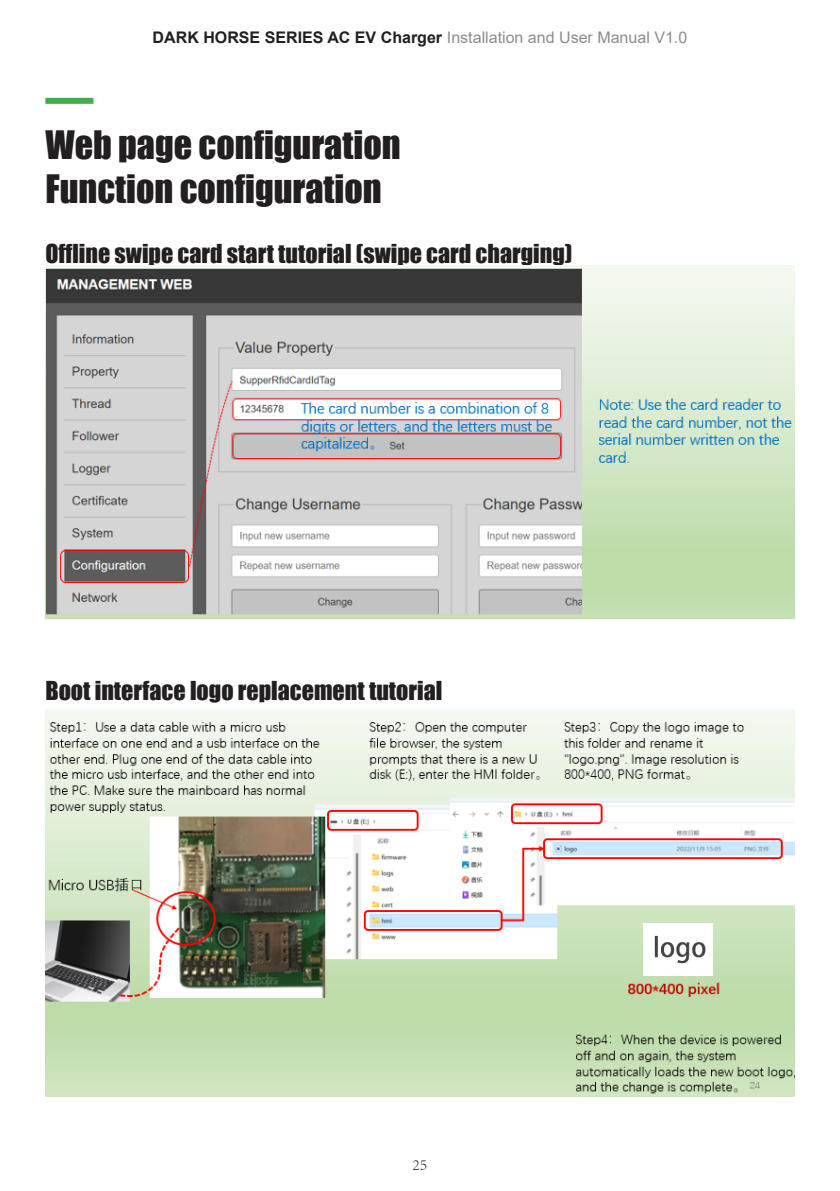
<style>
.page{position:relative;width:840px;height:1191px;background:#fff}
.page>*{position:absolute;margin:0;border:0;box-sizing:border-box;transform-origin:0 0}
.t1{font:36px "Impact";color:#231f20}
.t2{font:24px "Impact";color:#231f20}
.t3{font:16px "Arial";color:#8a8c8f}
.t4{font:300 16px "Adobe Song Std";color:#231f20}
.s1{font-weight:700;color:#231f20}
</style>
<div class="page">
<div style="left:45px;top:98px;width:48px;height:6px;background:#40ae49"></div>
<img style="left:45px;top:265px;width:749px;height:354px">
<img style="left:45px;top:709px;width:749px;height:387px">
<img style="left:643px;top:923px;width:69px;height:52px">
<p class="t3" style="left:152px;top:26px;width:536px"><span class="s1">DARK HORSE SERIES AC EV Charger</span> Installation and User Manual V1.0</p>
<p class="t1" style="left:45px;top:117px;width:356px">Web page configuration</p>
<p class="t1" style="left:45px;top:160px;width:337px">Function configuration</p>
<p class="t2" style="left:45px;top:234px;width:528px">Offline swipe card start tutorial (swipe card charging)</p>
<p class="t2" style="left:45px;top:672px;width:398px">Boot interface logo replacement tutorial</p>
<p class="t4" style="left:412px;top:1155px;width:16px">25</p>
</div>
